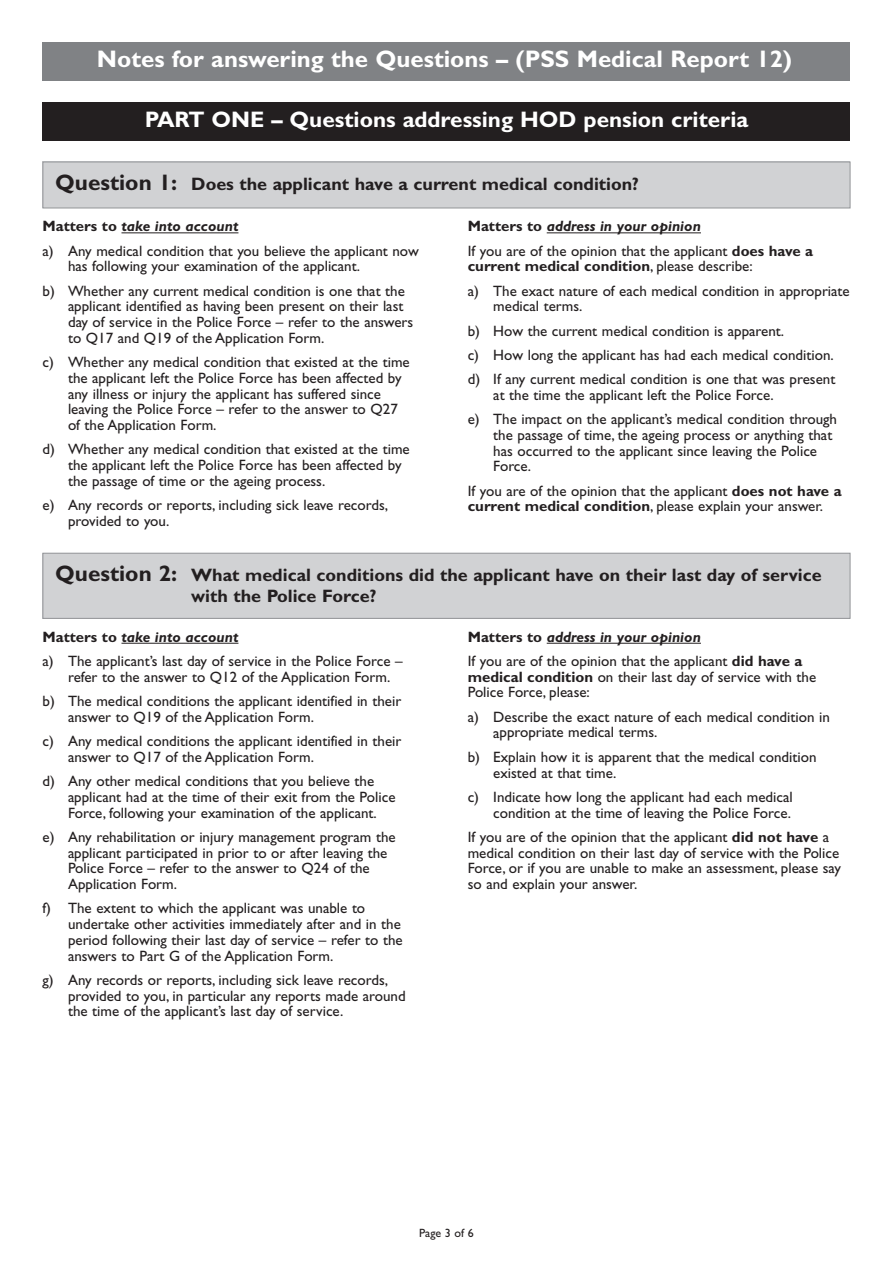
<style>
.page{position:relative;width:893px;height:1263px;background:#fff}
.page>*{position:absolute;margin:0;border:0;box-sizing:border-box;transform-origin:0 0}
.t1{font:700 24px "Gill Sans";color:#fff}
.t2{font:700 22.5px "Gill Sans";color:#fff}
.t3{font:700 18px/21px "Gill Sans";color:#231f20}
.t4{font:15px/15.8px "Gill Sans";color:#231f20}
.t5{font:12px "Gill Sans";color:#231f20}
.s1{font-size:22.5px}
.s2{font-weight:700}
.s3{font-weight:700;font-style:italic}
</style>
<div class="page">
<div style="left:43px;top:162px;width:807px;height:46px;background:#d1d2d4"></div>
<div style="left:43px;top:162px;width:807px;height:46px;border:1px solid #939598"></div>
<div style="left:43px;top:43px;width:807px;height:38px;background:#808285"></div>
<svg style="left:121px;top:232px;width:22px;height:1px"></svg>
<hr style="left:143px;top:232px;width:95px;height:1px;background:#231f20">
<hr style="left:547px;top:232px;width:30px;height:1px;background:#231f20">
<hr style="left:577px;top:232px;width:124px;height:1px;background:#231f20">
<div style="left:43px;top:553px;width:807px;height:65px;background:#d1d2d4"></div>
<div style="left:43px;top:553px;width:807px;height:66px;border:1px solid #939598"></div>
<svg style="left:121px;top:643px;width:22px;height:1px"></svg>
<hr style="left:143px;top:643px;width:95px;height:1px;background:#231f20">
<hr style="left:547px;top:643px;width:30px;height:1px;background:#231f20">
<hr style="left:577px;top:643px;width:124px;height:1px;background:#231f20">
<div style="left:43px;top:102px;width:807px;height:38px;background:#231f20"></div>
<h1 class="t1" style="left:97px;top:50px;width:697px">Notes for answering the Questions – (PSS Medical Report 12)</h1>
<h2 class="t2" style="left:145px;top:111px;width:605px">PART ONE – Questions addressing HOD pension criteria</h2>
<p class="t3" style="left:55px;top:175px;width:585px"><span class="s1">Question 1:</span> Does the applicant have a current medical condition?</p>
<p class="t4" style="left:43px;top:216px;width:378px;line-height:24.3px"><span class="s2">Matters to</span> <span class="s3">take into account<br></span>a) Any medical condition that you believe the applicant now</p>
<p class="t4" style="left:43px;top:256px;width:364px;line-height:24.3px;text-indent:25px">has following your examination of the applicant.<br>b) Whether any current medical condition is one that the</p>
<p class="t4" style="left:68px;top:300px;width:347px">applicant identified as having been present on their last day of service in the Police Force – refer to the answers to Q17 and Q19 of the Application Form.</p>
<p class="t4" style="left:68px;top:356px;width:343px;text-indent:-25px">c) Whether any medical condition that existed at the time the applicant left the Police Force has been affected by any illness or injury the applicant has suffered since leaving the Police Force – refer to the answer to Q27 of the Application Form.</p>
<p class="t4" style="left:68px;top:443px;width:343px;text-indent:-25px">d) Whether any medical condition that existed at the time the applicant left the Police Force has been affected by the passage of time or the ageing process.</p>
<p class="t4" style="left:68px;top:499px;width:322px;text-indent:-25px">e) Any records or reports, including sick leave records, provided to you.</p>
<p class="t4" style="left:468px;top:216px;width:347px;line-height:24.3px"><span class="s2">Matters to</span> <span class="s3">address in your opinion<br></span>If you are of the opinion that the applicant <span class="s2">does have a</span></p>
<p class="t4" style="left:468px;top:256px;width:384px;line-height:24.3px"><span class="s2">current medical condition</span>, please describe:<br>a) The exact nature of each medical condition in appropriate</p>
<p class="t4" style="left:468px;top:296px;width:369px;line-height:24.3px;text-indent:26px">medical terms.<br>b) How the current medical condition is apparent.<br>c) How long the applicant has had each medical condition. d) If any current medical condition is one that was present</p>
<p class="t4" style="left:468px;top:384px;width:371px;line-height:24.3px;text-indent:26px">at the time the applicant left the Police Force.<br>e) The impact on the applicant’s medical condition through</p>
<p class="t4" style="left:493px;top:428px;width:341px">the passage of time, the ageing process or anything that has occurred to the applicant since leaving the Police<br>Force.</p>
<p class="t4" style="left:468px;top:484px;width:375px">If you are of the opinion that the applicant <span class="s2">does not have a current medical condition</span>, please explain your answer.</p>
<p class="t3" style="left:191px;top:566px;width:632px;text-indent:-136px"><span class="s1">Question 2:</span> What medical conditions did the applicant have on their last day of service with the Police Force?</p>
<p class="t4" style="left:43px;top:626px;width:362px;line-height:24.3px"><span class="s2">Matters to</span> <span class="s3">take into account<br></span>a) The applicant’s last day of service in the Police Force –</p>
<p class="t4" style="left:43px;top:666px;width:360px;line-height:24.3px;text-indent:25px">refer to the answer to Q12 of the Application Form. b) The medical conditions the applicant identified in their</p>
<p class="t4" style="left:43px;top:706px;width:360px;line-height:24.3px;text-indent:26px">answer to Q19 of the Application Form.<br>c) Any medical conditions the applicant identified in their</p>
<p class="t4" style="left:43px;top:746px;width:333px;line-height:24.3px;text-indent:26px">answer to Q17 of the Application Form.<br>d) Any other medical conditions that you believe the</p>
<p class="t4" style="left:68px;top:790px;width:329px">applicant had at the time of their exit from the Police<br>Force, following your examination of the applicant.</p>
<p class="t4" style="left:68px;top:830px;width:329px;text-indent:-26px">e) Any rehabilitation or injury management program the applicant participated in prior to or after leaving the Police Force – refer to the answer to Q24 of the Application Form.</p>
<p class="t4" style="left:68px;top:902px;width:336px;text-indent:-26px">f) The extent to which the applicant was unable to undertake other activities immediately after and in the period following their last day of service – refer to the answers to Part G of the Application Form.</p>
<p class="t4" style="left:68px;top:973px;width:339px;text-indent:-25px">g) Any records or reports, including sick leave records, provided to you, in particular any reports made around the time of the applicant’s last day of service.</p>
<p class="t4" style="left:468px;top:626px;width:336px;line-height:24.3px"><span class="s2">Matters to</span> <span class="s3">address in your opinion<br></span>If you are of the opinion that the applicant <span class="s2">did have a</span></p>
<p class="t4" style="left:468px;top:670px;width:350px"><span class="s2">medical condition</span> on their last day of service with the<br>Police Force, please:</p>
<p class="t4" style="left:493px;top:710px;width:338px;text-indent:-26px">a) Describe the exact nature of each medical condition in appropriate medical terms.</p>
<p class="t4" style="left:493px;top:750px;width:325px;text-indent:-26px">b) Explain how it is apparent that the medical condition existed at that time.</p>
<p class="t4" style="left:468px;top:790px;width:327px;text-align:right">c) Indicate how long the applicant had each medical condition at the time of leaving the Police Force.</p>
<p class="t4" style="left:468px;top:830px;width:375px">If you are of the opinion that the applicant <span class="s2">did not have</span> a medical condition on their last day of service with the Police Force, or if you are unable to make an assessment, please say so and explain your answer.</p>
<p class="t5" style="left:419px;top:1228px;width:56px">Page 3 of 6</p>
</div>
